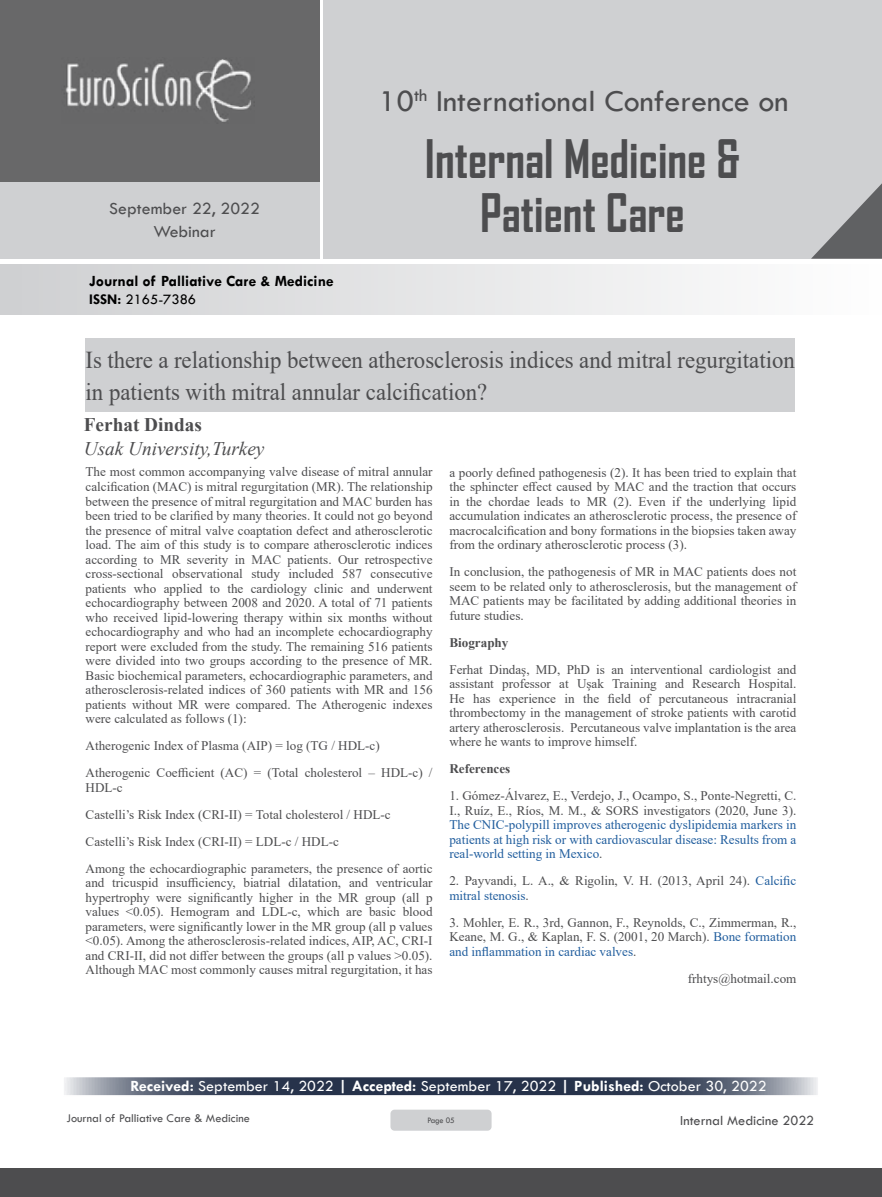
<style>
.page{position:relative;width:882px;height:1197px;background:#fff}
.page>*{position:absolute;margin:0;border:0;box-sizing:border-box;transform-origin:0 0}
.t1{font:700 50.75px/54.2px "Agency FB";color:#4d4d4f;text-align:center;scale:.95 1}
.t2{font:31.5px "Tw Cen";color:#4d4d4f}
.t3{font:24.32px/31.5px "Times New Roman";color:#4d4d4f;scale:.94 1}
.t4{font:italic 19.25px "Times New Roman";color:#4d4d4f}
.t5{font:700 19.25px "Times New Roman";color:#4d4d4f}
.t6{font:17.5px/23.6px "Tw Cen";color:#4d4d4f;text-align:center}
.t7{font:15.75px "Tw Cen";color:#fff}
.t8{font:700 15.75px "Tw Cen";color:#000}
.t9{font:14.88px "Tw Cen";color:#000}
.t10{font:14.35px "Tw Cen";color:#4d4d4f}
.t11{font:13.12px/14.5px "Times New Roman";color:#4d4d4f;text-align:justify}
.t12{font:13.12px/14.5px "Times New Roman";color:#215e9e;text-align:justify}
.t13{font:700 13.12px "Times New Roman";color:#4d4d4f}
.t14{font:12.25px "Tw Cen";color:#4d4d4f}
.t15{font:8.58px "Tw Cen";letter-spacing:-.02em;color:#4d4d4f;scale:.95 1}
.s1{font-weight:700}
.s2{color:#4d4d4f}
.s3{color:#215e9e}
</style>
<div class="page">
<div style="left:0;top:0;width:319px;height:183px;background:#686869"></div>
<div style="left:0;top:183px;width:319px;height:76px;background:#cfd0d2"></div>
<div style="left:323px;top:0;width:559px;height:259px;background:#cfd0d2"></div>
<img style="left:65px;top:59px;width:186px;height:63px">
<div style="left:0;top:1168px;width:882px;height:29px;background:#4d4d4f"></div>
<div style="left:1px;top:264px;width:881px;height:51px;background:linear-gradient(to right,#cecfd2,#fefefe)"></div>
<div style="left:390px;top:1110px;width:102px;height:21px;background:#cfd0d2;border-radius:4px"></div>
<svg style="left:811px;top:183px;width:71px;height:76px"></svg>
<div style="left:85px;top:338px;width:710px;height:73px;background:#cfd0d2"></div>
<svg style="left:64px;top:1077px;width:754px;height:19px;background:#535c6f"></svg>
<h3 class="t6" style="left:109px;top:196px;width:152px">September 22, 2022<br>Webinar</h3>
<p class="t8" style="left:89px;top:272px;width:246px">Journal of Palliative Care &amp; Medicine</p>
<p class="t9" style="left:89px;top:290px;width:108px"><span class="s1">ISSN:</span> 2165-7386</p>
<h2 class="t2" style="left:379px;top:82px;width:411px">10<sup>th</sup> International Conference on</h2>
<h1 class="t1" style="left:425px;top:130px;width:333px">Internal Medicine &amp;<br>Patient Care</h1>
<h3 class="t3" style="left:86px;top:343px;width:756px">Is there a relationship between atherosclerosis indices and mitral regurgitation in patients with mitral annular calcification?</h3>
<h3 class="t5" style="left:84px;top:411px;width:120px">Ferhat Dindas</h3>
<h3 class="t4" style="left:84px;top:435px;width:182px">Usak University,Turkey</h3>
<p class="t11" style="left:86px;top:464px;width:349px">The most common accompanying valve disease of mitral annular calcification (MAC) is mitral regurgitation (MR). The relationship between the presence of mitral regurgitation and MAC burden has been tried to be clarified by many theories. It could not go beyond the presence of mitral valve coaptation defect and atherosclerotic load. The aim of this study is to compare atherosclerotic indices according to MR severity in MAC patients. Our retrospective cross-sectional observational study included 587 consecutive patients who applied to the cardiology clinic and underwent echocardiography between 2008 and 2020. A total of 71 patients who received lipid-lowering therapy within six months without echocardiography and who had an incomplete echocardiography report were excluded from the study. The remaining 516 patients were divided into two groups according to the presence of MR.<br>Basic biochemical parameters, echocardiographic parameters, and atherosclerosis-related indices of 360 patients with MR and 156 patients without MR were compared. The Atherogenic indexes were calculated as follows (1):</p>
<p class="t11" style="left:86px;top:732px;width:348px;line-height:26.9px">Atherogenic Index of Plasma (AIP) = log (TG / HDL-c)<br>Atherogenic Coefficient (AC) = (Total cholesterol – HDL-c) /</p>
<p class="t11" style="left:86px;top:774px;width:349px;line-height:26.9px;text-align:left">HDL-c<br>Castelli’s Risk Index (CRI-II) = Total cholesterol / HDL-c Castelli’s Risk Index (CRI-II) = LDL-c / HDL-c<br>Among the echocardiographic parameters, the presence of aortic</p>
<p class="t11" style="left:86px;top:875px;width:349px">and tricuspid insufficiency, biatrial dilatation, and ventricular hypertrophy were significantly higher in the MR group (all p values &lt;0.05). Hemogram and LDL-c, which are basic blood parameters, were significantly lower in the MR group (all p values &lt;0.05). Among the atherosclerosis-related indices, AIP, AC, CRI-I and CRI-II, did not differ between the groups (all p values &gt;0.05).<br>Although MAC most commonly causes mitral regurgitation, it has</p>
<p class="t11" style="left:449px;top:465px;width:349px">a poorly defined pathogenesis (2). It has been tried to explain that the sphincter effect caused by MAC and the traction that occurs in the chordae leads to MR (2). Even if the underlying lipid accumulation indicates an atherosclerotic process, the presence of macrocalcification and bony formations in the biopsies taken away from the ordinary atherosclerotic process (3).</p>
<p class="t11" style="left:449px;top:564px;width:349px">In conclusion, the pathogenesis of MR in MAC patients does not seem to be related only to atherosclerosis, but the management of MAC patients may be facilitated by adding additional theories in future studies.</p>
<p class="t13" style="left:449px;top:633px;width:61px">Biography</p>
<p class="t11" style="left:449px;top:662px;width:349px">Ferhat Dindaş, MD, PhD is an interventional cardiologist and assistant professor at Uşak Training and Research Hospital.<br>He has experience in the field of percutaneous intracranial thrombectomy in the management of stroke patients with carotid artery atherosclerosis. Percutaneous valve implantation is the area where he wants to improve himself.</p>
<p class="t13" style="left:449px;top:759px;width:62px">References</p>
<p class="t11" style="left:449px;top:788px;width:348px">1. Gómez-Álvarez, E., Verdejo, J., Ocampo, S., Ponte-Negretti, C.<br>I., Ruíz, E., Ríos, M. M., &amp; SORS investigators (2020, June 3).</p>
<p class="t12" style="left:449px;top:817px;width:348px">The CNIC-polypill improves atherogenic dyslipidemia markers in patients at high risk or with cardiovascular disease: Results from a real-world setting in Mexico<span class="s2">.</span></p>
<p class="t11" style="left:449px;top:873px;width:348px">2. Payvandi, L. A., &amp; Rigolin, V. H. (2013, April 24). <span class="s3">Calcific mitral stenosis</span>.</p>
<p class="t11" style="left:449px;top:915px;width:348px">3. Mohler, E. R., 3rd, Gannon, F., Reynolds, C., Zimmerman, R., Keane, M. G., &amp; Kaplan, F. S. (2001, 20 March). <span class="s3">Bone formation and inflammation in cardiac valves</span>.</p>
<p class="t11" style="left:688px;top:971px;width:110px">frhtys@hotmail.com</p>
<p class="t7" style="left:130px;top:1076px;width:638px"><span class="s1">Received:</span> September 14, 2022 <span class="s1">| Accepted:</span> September 17, 2022 <span class="s1">| Published:</span> October 30, 2022</p>
<p class="t15" style="left:427px;top:1115px;width:30px">Page 05</p>
<p class="t14" style="left:66px;top:1111px;width:185px">Journal of Palliative Care &amp; Medicine</p>
<p class="t10" style="left:680px;top:1111px;width:135px">Internal Medicine 2022</p>
</div>
